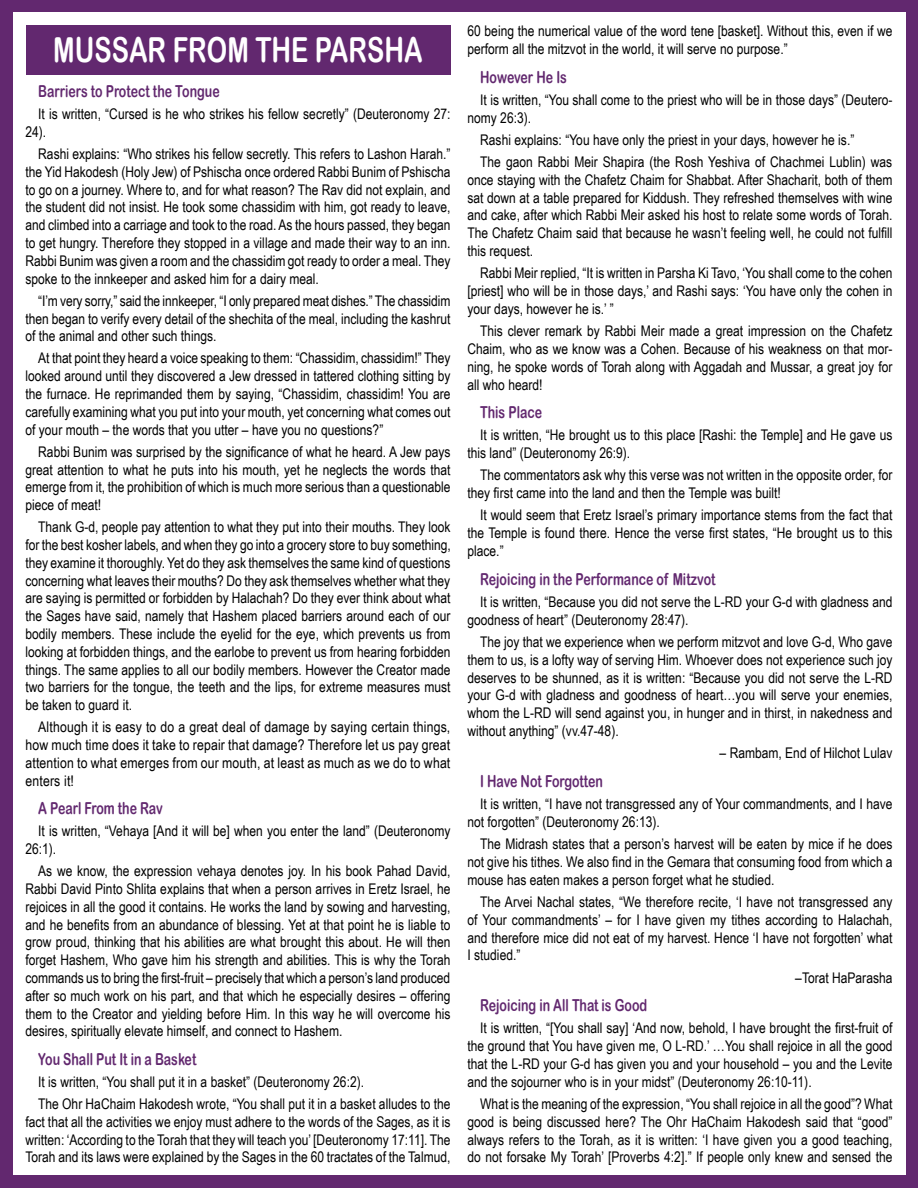
<style>
.page{position:relative;width:918px;height:1188px;background:#fff}
.page>*{position:absolute;margin:0;border:0;box-sizing:border-box;transform-origin:0 0}
.Titre{font:34.5px "Arial Rounded MT Bold";color:#fff;scale:.75 1}
.Sous-titre{font:16.5px "Arial Rounded MT Bold";color:#62286f;scale:.75 1}
.Corp_de_texte{font:14.7px/17.9px "Arial Narrow";color:#000;text-align:justify}
</style>
<div class="page">
<div style="left:0;top:0;width:917px;height:1188px;background:#62286f"></div>
<div style="left:13px;top:13px;width:892px;height:1162px;background:#fff"></div>
<hr style="left:917px;top:0;width:1px;height:1188px;background:#62286f">
<div style="left:26px;top:26px;width:424px;height:49px;background:#62286f"></div>
<p class="Titre" style="left:53px;top:29px;width:494px">MUSSAR FROM THE PARSHA</p>
<p class="Corp_de_texte" style="left:468px;top:22px;width:426px">60 being the numerical value of the word tene [basket]. Without this, even if we perform all the mitzvot in the world, it will serve no purpose.”</p>
<p class="Sous-titre" style="left:480px;top:67px;width:117px">However He Is</p>
<p class="Corp_de_texte" style="left:468px;top:90px;width:426px;text-indent:13px">It is written, “You shall come to the priest who will be in those days” (Deutero&shy;nomy 26:3).</p>
<p class="Corp_de_texte" style="left:480px;top:130px;width:376px">Rashi explains: “You have only the priest in your days, however he is.”</p>
<p class="Corp_de_texte" style="left:468px;top:152px;width:426px;text-indent:13px">The gaon Rabbi Meir Shapira (the Rosh Yeshiva of Chachmei Lublin) was once staying with the Chafetz Chaim for Shabbat. After Shacharit, both of them sat down at a table prepared for Kiddush. They refreshed themselves with wine and cake, after which Rabbi Meir asked his host to relate some words of Torah.<br>The Chafetz Chaim said that because he wasn’t feeling well, he could not fulfill this request.</p>
<p class="Corp_de_texte" style="left:468px;top:264px;width:426px;text-indent:13px">Rabbi Meir replied, “It is written in Parsha Ki Tavo, ‘You shall come to the cohen [priest] who will be in those days,’ and Rashi says: ‘You have only the cohen in your days, however he is.’ ”</p>
<p class="Corp_de_texte" style="left:468px;top:322px;width:426px;text-indent:13px">This clever remark by Rabbi Meir made a great impression on the Chafetz Chaim, who as we know was a Cohen. Because of his weakness on that mor&shy;ning, he spoke words of Torah along with Aggadah and Mussar, a great joy for all who heard!</p>
<p class="Sous-titre" style="left:480px;top:403px;width:84px">This Place</p>
<p class="Corp_de_texte" style="left:468px;top:426px;width:426px;text-indent:13px">It is written, “He brought us to this place [Rashi: the Temple] and He gave us this land” (Deuteronomy 26:9).</p>
<p class="Corp_de_texte" style="left:468px;top:466px;width:426px;text-indent:13px">The commentators ask why this verse was not written in the opposite order, for they first came into the land and then the Temple was built!</p>
<p class="Corp_de_texte" style="left:468px;top:506px;width:426px;text-indent:13px">It would seem that Eretz Israel’s primary importance stems from the fact that the Temple is found there. Hence the verse first states, “He brought us to this place.”</p>
<p class="Sous-titre" style="left:480px;top:569px;width:315px">Rejoicing in the Performance of Mitzvot</p>
<p class="Corp_de_texte" style="left:468px;top:592px;width:426px;text-indent:13px">It is written, “Because you did not serve the L-RD your G-d with gladness and goodness of heart” (Deuteronomy 28:47).</p>
<p class="Corp_de_texte" style="left:468px;top:632px;width:427px;text-indent:13px">The joy that we experience when we perform mitzvot and love G-d, Who gave them to us, is a lofty way of serving Him. Whoever does not experience such joy deserves to be shunned, as it is written: “Because you did not serve the L-RD your G-d with gladness and goodness of heart…you will serve your enemies, whom the L-RD will send against you, in hunger and in thirst, in nakedness and without anything” (vv.47-48).</p>
<p class="Corp_de_texte" style="left:720px;top:744px;width:174px">– Rambam, End of Hilchot Lulav</p>
<p class="Sous-titre" style="left:480px;top:771px;width:165px">I Have Not Forgotten</p>
<p class="Corp_de_texte" style="left:468px;top:794px;width:426px;text-indent:13px">It is written, “I have not transgressed any of Your commandments, and I have not forgotten” (Deuteronomy 26:13).</p>
<p class="Corp_de_texte" style="left:468px;top:834px;width:426px;text-indent:13px">The Midrash states that a person’s harvest will be eaten by mice if he does not give his tithes. We also find in the Gemara that consuming food from which a mouse has eaten makes a person forget what he studied.</p>
<p class="Corp_de_texte" style="left:468px;top:892px;width:427px;text-indent:13px">The Arvei Nachal states, “We therefore recite, ‘I have not transgressed any of Your commandments’ – for I have given my tithes according to Halachah, and therefore mice did not eat of my harvest. Hence ‘I have not forgotten’ what I studied.”</p>
<p class="Corp_de_texte" style="left:795px;top:968px;width:99px">–Torat HaParasha</p>
<p class="Sous-titre" style="left:480px;top:995px;width:224px">Rejoicing in All That is Good</p>
<p class="Corp_de_texte" style="left:468px;top:1019px;width:427px;text-indent:13px">It is written, “[You shall say] ‘And now, behold, I have brought the first-fruit of the ground that You have given me, O L-RD.’ …You shall rejoice in all the good that the L-RD your G-d has given you and your household – you and the Levite and the sojourner who is in your midst” (Deuteronomy 26:10-11).</p>
<p class="Corp_de_texte" style="left:468px;top:1094px;width:427px;text-indent:13px">What is the meaning of the expression, “You shall rejoice in all the good”? What good is being discussed here? The Ohr HaChaim Hakodesh said that “good” always refers to the Torah, as it is written: ‘I have given you a good teaching, do not forsake My Torah’ [Proverbs 4:2].” If people only knew and sensed the</p>
<p class="Sous-titre" style="left:38px;top:81px;width:244px">Barriers to Protect the Tongue</p>
<p class="Corp_de_texte" style="left:26px;top:104px;width:426px;text-indent:13px">It is written, “Cursed is he who strikes his fellow secretly” (Deuteronomy 27:<br>24).</p>
<p class="Corp_de_texte" style="left:26px;top:144px;width:427px;text-indent:13px">Rashi explains: “Who strikes his fellow secretly. This refers to Lashon Harah.” the Yid Hakodesh (Holy Jew) of Pshischa once ordered Rabbi Bunim of Pshischa to go on a journey. Where to, and for what reason? The Rav did not explain, and the student did not insist. He took some chassidim with him, got ready to leave, and climbed into a carriage and took to the road. As the hours passed, they began to get hungry. Therefore they stopped in a village and made their way to an inn.<br>Rabbi Bunim was given a room and the chassidim got ready to order a meal. They spoke to the innkeeper and asked him for a dairy meal.</p>
<p class="Corp_de_texte" style="left:26px;top:291px;width:426px;text-indent:13px">“I’m very sorry,” said the innkeeper, “I only prepared meat dishes.” The chassidim then began to verify every detail of the shechita of the meal, including the kashrut of the animal and other such things.</p>
<p class="Corp_de_texte" style="left:26px;top:349px;width:427px;text-indent:13px">At that point they heard a voice speaking to them: “Chassidim, chassidim!” They looked around until they discovered a Jew dressed in tattered clothing sitting by the furnace. He reprimanded them by saying, “Chassidim, chassidim! You are carefully examining what you put into your mouth, yet concerning what comes out of your mouth – the words that you utter – have you no questions?”</p>
<p class="Corp_de_texte" style="left:26px;top:442px;width:427px;text-indent:13px">Rabbi Bunim was surprised by the significance of what he heard. A Jew pays great attention to what he puts into his mouth, yet he neglects the words that emerge from it, the prohibition of which is much more serious than a questionable piece of meat!</p>
<p class="Corp_de_texte" style="left:26px;top:518px;width:427px;text-indent:13px">Thank G-d, people pay attention to what they put into their mouths. They look for the best kosher labels, and when they go into a grocery store to buy something, they examine it thoroughly. Yet do they ask themselves the same kind of questions concerning what leaves their mouths? Do they ask themselves whether what they are saying is permitted or forbidden by Halachah? Do they ever think about what the Sages have said, namely that Hashem placed barriers around each of our bodily members. These include the eyelid for the eye, which prevents us from looking at forbidden things, and the earlobe to prevent us from hearing forbidden things. The same applies to all our bodily members. However the Creator made two barriers for the tongue, the teeth and the lips, for extreme measures must be taken to guard it.</p>
<p class="Corp_de_texte" style="left:26px;top:718px;width:426px;text-indent:13px">Although it is easy to do a great deal of damage by saying certain things, how much time does it take to repair that damage? Therefore let us pay great attention to what emerges from our mouth, at least as much as we do to what enters it!</p>
<p class="Sous-titre" style="left:38px;top:799px;width:167px">A Pearl From the Rav</p>
<p class="Corp_de_texte" style="left:26px;top:822px;width:426px;text-indent:13px">It is written, “Vehaya [And it will be] when you enter the land” (Deuteronomy<br>26:1).</p>
<p class="Corp_de_texte" style="left:26px;top:862px;width:427px;text-indent:13px">As we know, the expression vehaya denotes joy. In his book Pahad David, Rabbi David Pinto Shlita explains that when a person arrives in Eretz Israel, he rejoices in all the good it contains. He works the land by sowing and harvesting, and he benefits from an abundance of blessing. Yet at that point he is liable to grow proud, thinking that his abilities are what brought this about. He will then forget Hashem, Who gave him his strength and abilities. This is why the Torah commands us to bring the first-fruit – precisely that which a person’s land produced after so much work on his part, and that which he especially desires – offering them to the Creator and yielding before Him. In this way he will overcome his desires, spiritually elevate himself, and connect to Hashem.</p>
<p class="Sous-titre" style="left:38px;top:1049px;width:212px">You Shall Put It in a Basket</p>
<p class="Corp_de_texte" style="left:38px;top:1072px;width:327px">It is written, “You shall put it in a basket” (Deuteronomy 26:2).</p>
<p class="Corp_de_texte" style="left:26px;top:1094px;width:427px;text-indent:13px">The Ohr HaChaim Hakodesh wrote, “You shall put it in a basket alludes to the fact that all the activities we enjoy must adhere to the words of the Sages, as it is written: ‘According to the Torah that they will teach you’ [Deuteronomy 17:11]. The Torah and its laws were explained by the Sages in the 60 tractates of the Talmud,</p>
</div>
